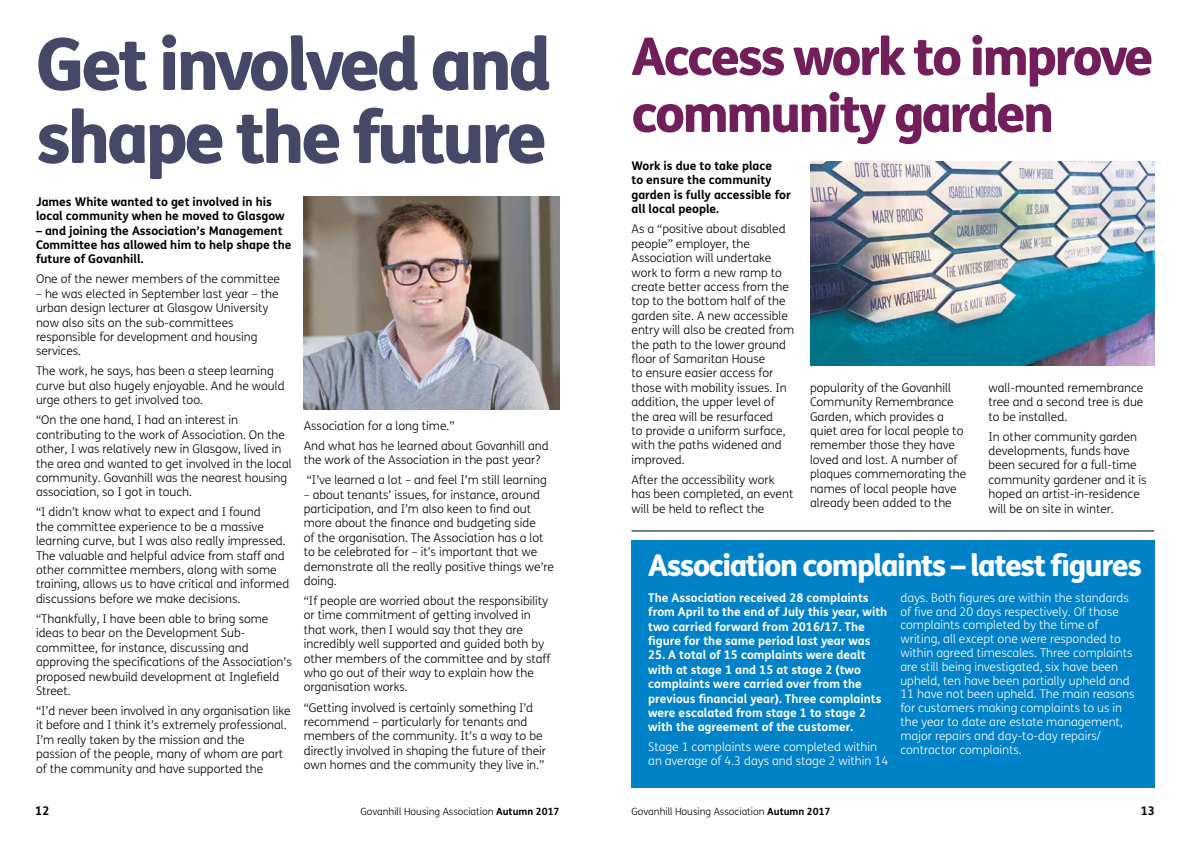
<style>
.page{position:relative;width:1191px;height:842px;background:#fff}
.page>*{position:absolute;margin:0;border:0;box-sizing:border-box;transform-origin:0 0}
.t1{font:800 72px/73px "FS Me";letter-spacing:-.05em;color:#454867}
.t2{font:800 52px/57px "FS Me";letter-spacing:-.05em;color:#721e5b}
.t3{font:800 30px "FS Me";letter-spacing:-.05em;color:#fff}
.t4{font:300 12px/14.4px "FS Me";color:#000}
.t5{font:300 12px/13.8px "FS Me";color:#fff}
.t6{font:700 12px/14.4px "FS Me";color:#fff}
.t7{font:700 12px/14.4px "FS Me";color:#000}
.t8{font:300 10px "FS Me";color:#000}
.s1{font-weight:700}
</style>
<div class="page">
<div style="left:631px;top:540px;width:524px;height:247px;background:#0082c9"></div>
<img style="left:304px;top:197px;width:255px;height:212px">
<img style="left:810px;top:161px;width:345px;height:205px">
<hr style="left:631px;top:531px;width:523px;height:1px;background:#000">
<h1 class="t1" style="left:36px;top:28px;width:517px">Get involved and shape the future</h1>
<p class="t7" style="left:36px;top:194px;width:250px">James White wanted to get involved in his local community when he moved to Glasgow</p>
<p class="t7" style="left:36px;top:223px;width:257px">– and joining the Association’s Management<br>Committee has allowed him to help shape the future of Govanhill.</p>
<p class="t4" style="left:36px;top:272px;width:245px">One of the newer members of the committee</p>
<p class="t4" style="left:36px;top:287px;width:244px">– he was elected in September last year – the urban design lecturer at Glasgow University now also sits on the sub-committees responsible for development and housing services.</p>
<p class="t4" style="left:36px;top:364px;width:250px">The work, he says, has been a steep learning curve but also hugely enjoyable. And he would urge others to get involved too.</p>
<p class="t4" style="left:36px;top:413px;width:257px">“On the one hand, I had an interest in contributing to the work of Association. On the other, I was relatively new in Glasgow, lived in the area and wanted to get involved in the local community. Govanhill was the nearest housing association, so I got in touch.</p>
<p class="t4" style="left:36px;top:505px;width:255px">“I didn’t know what to expect and I found<br>the committee experience to be a massive learning curve, but I was also really impressed.<br>The valuable and helpful advice from staff and other committee members, along with some training, allows us to have critical and informed discussions before we make decisions.</p>
<p class="t4" style="left:36px;top:612px;width:257px">“Thankfully, I have been able to bring some ideas to bear on the Development Sub&shy;committee, for instance, discussing and approving the specifications of the Association’s proposed newbuild development at Inglefield Street.</p>
<p class="t4" style="left:36px;top:704px;width:256px">“I’d never been involved in any organisation like it before and I think it’s extremely professional.<br>I’m really taken by the mission and the<br>passion of the people, many of whom are part of the community and have supported the</p>
<p class="t4" style="left:304px;top:416px;width:246px;line-height:20.1px">Association for a long time.”<br>And what has he learned about Govanhill and</p>
<p class="t4" style="left:304px;top:450px;width:244px;line-height:20.1px">the work of the Association in the past year? “I’ve learned a lot – and feel I’m still learning</p>
<p class="t4" style="left:304px;top:487px;width:252px">– about tenants’ issues, for instance, around participation, and I’m also keen to find out more about the finance and budgeting side<br>of the organisation. The Association has a lot to be celebrated for – it’s important that we demonstrate all the really positive things we’re doing.</p>
<p class="t4" style="left:304px;top:594px;width:248px">“If people are worried about the responsibility or time commitment of getting involved in that work, then I would say that they are incredibly well supported and guided both by other members of the committee and by staff who go out of their way to explain how the organisation works.</p>
<p class="t4" style="left:304px;top:700px;width:244px">“Getting involved is certainly something I’d recommend – particularly for tenants and members of the community. It’s a way to be directly involved in shaping the future of their own homes and the community they live in.”</p>
<h2 class="t2" style="left:631px;top:28px;width:523px">Access work to improve community garden</h2>
<p class="t7" style="left:631px;top:159px;width:161px">Work is due to take place<br>to ensure the community garden is fully accessible for all local people.</p>
<p class="t4" style="left:631px;top:222px;width:164px">As a “positive about disabled people” employer, the<br>Association will undertake work to form a new ramp to create better access from the top to the bottom half of the garden site. A new accessible entry will also be created from the path to the lower ground floor of Samaritan House<br>to ensure easier access for those with mobility issues. In addition, the upper level of the area will be resurfaced<br>to provide a uniform surface, with the paths widened and improved.</p>
<p class="t4" style="left:631px;top:473px;width:163px">After the accessibility work has been completed, an event will be held to reflect the</p>
<p class="t4" style="left:810px;top:381px;width:158px">popularity of the Govanhill<br>Community Remembrance<br>Garden, which provides a quiet area for local people to remember those they have loved and lost. A number of plaques commemorating the names of local people have already been added to the</p>
<p class="t4" style="left:988px;top:381px;width:156px;text-align:justify">wall-mounted remembrance tree and a second tree is due to be installed.</p>
<p class="t4" style="left:988px;top:429px;width:159px">In other community garden developments, funds have been secured for a full-time community gardener and it is hoped an artist-in-residence will be on site in winter.</p>
<h3 class="t3" style="left:648px;top:546px;width:495px">Association complaints – latest figures</h3>
<p class="t6" style="left:648px;top:590px;width:240px">The Association received 28 complaints from April to the end of July this year, with two carried forward from 2016/17. The figure for the same period last year was</p>
<p class="t6" style="left:648px;top:648px;width:235px">25. A total of 15 complaints were dealt with at stage 1 and 15 at stage 2 (two complaints were carried over from the previous financial year). Three complaints were escalated from stage 1 to stage 2 with the agreement of the customer.</p>
<p class="t5" style="left:648px;top:740px;width:241px">Stage 1 complaints were completed within an average of 4.3 days and stage 2 within 14</p>
<p class="t5" style="left:900px;top:591px;width:236px">days. Both figures are within the standards of five and 20 days respectively. Of those complaints completed by the time of writing, all except one were responded to within agreed timescales. Three complaints are still being investigated, six have been upheld, ten have been partially upheld and 11 have not been upheld. The main reasons for customers making complaints to us in the year to date are estate management, major repairs and day-to-day repairs/ contractor complaints.</p>
<p class="t7" style="left:35px;top:803px;width:16px">12</p>
<p class="t8" style="left:360px;top:805px;width:200px">Govanhill Housing Association <span class="s1">Autumn 2017</span></p>
<p class="t8" style="left:631px;top:805px;width:200px">Govanhill Housing Association <span class="s1">Autumn 2017</span></p>
<p class="t7" style="left:1140px;top:803px;width:16px">13</p>
</div>
